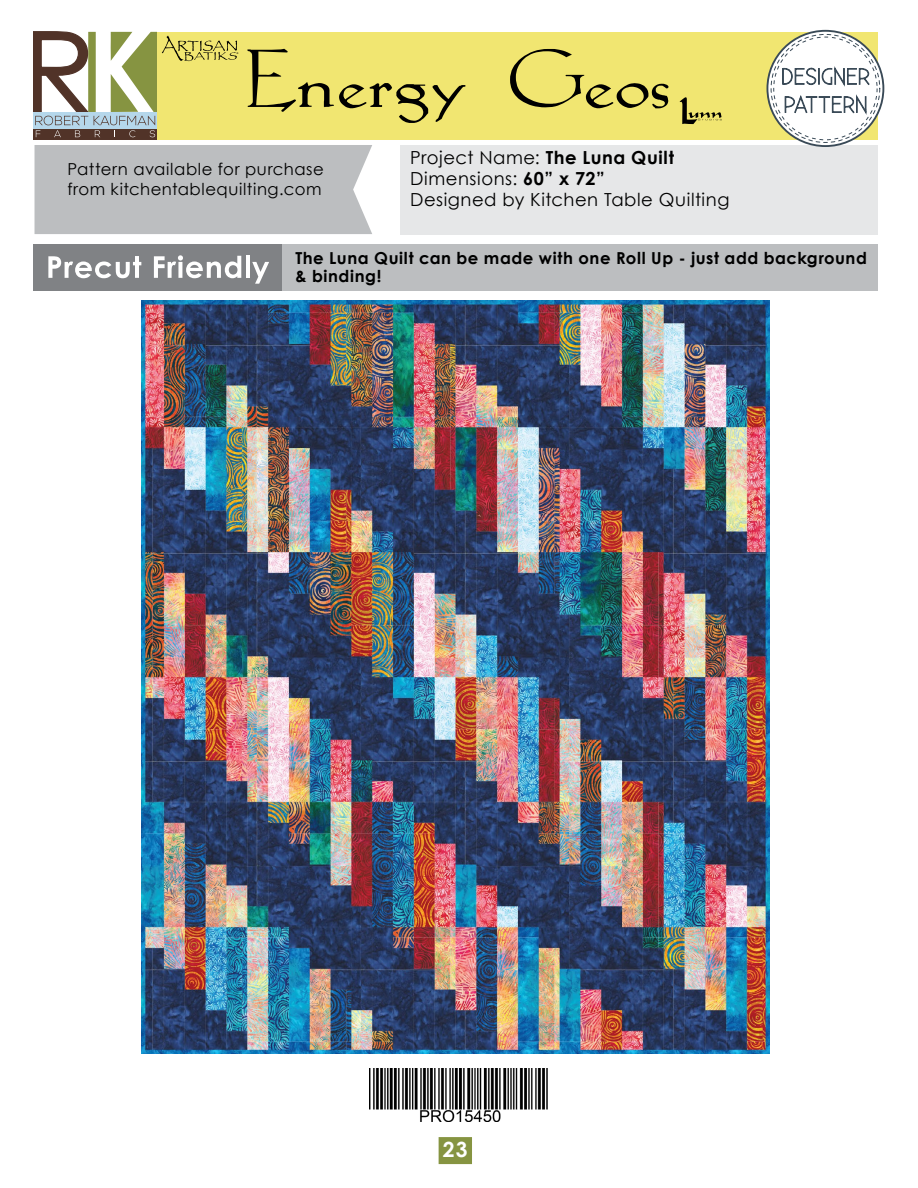
<style>
.page{position:relative;width:918px;height:1188px;background:#fff}
.page>*{position:absolute;margin:0;border:0;box-sizing:border-box;transform-origin:0 0}
.t1{font:700 21px "Century Gothic";color:#fff}
.t2{font:18px/21px "Century Gothic";letter-spacing:.03em;color:#000}
.t3{font:700 16.5px/18px "Century Gothic";letter-spacing:.035em;color:#000}
.t4{font:16.5px/19.8px "Century Gothic";letter-spacing:.03em;color:#000}
.s1{font-weight:700}
</style>
<div class="page">
<div style="left:439px;top:1137px;width:33px;height:27px;background:#869441"></div>
<img style="left:369px;top:1068px;width:179px;height:54px">
<img style="left:141px;top:300px;width:629px;height:754px">
<div style="left:35px;top:145px;width:337px;height:89px;background:#bcbec0"></div>
<div style="left:400px;top:145px;width:478px;height:89px;background:#e6e7e8"></div>
<div style="left:34px;top:245px;width:844px;height:46px;background:#bcbec0"></div>
<div style="left:34px;top:245px;width:248px;height:46px;background:#808285"></div>
<svg style="left:48px;top:256px;width:93px;height:22px"></svg>
<svg style="left:154px;top:255px;width:87px;height:23px"></svg>
<hr style="left:246px;top:256px;width:4px;height:22px;background:#fff">
<svg style="left:252px;top:262px;width:17px;height:22px"></svg>
<div style="left:153px;top:32px;width:725px;height:107px;background:#f1e671"></div>
<svg style="left:767px;top:31px;width:116px;height:115px"></svg>
<div style="left:767px;top:30px;width:117px;height:117px;border:2px solid #3a4a57;border-radius:50%"></div>
<svg style="left:771px;top:34px;width:109px;height:108px"></svg>
<div style="left:774px;top:37px;width:103px;height:103px;background:#fff;border-radius:50%"></div>
<svg style="left:782px;top:66px;width:88px;height:31px"></svg>
<svg style="left:34px;top:32px;width:432px;height:107px"></svg>
<svg style="left:510px;top:49px;width:159px;height:59px"></svg>
<svg style="left:681px;top:99px;width:189px;height:23px"></svg>
<p class="t4" style="left:67px;top:159px;width:258px">Pattern available for purchase from kitchentablequilting.com</p>
<p class="t2" style="left:410px;top:147px;width:321px">Project Name: <span class="s1">The Luna Quilt<br></span>Dimensions: <span class="s1">60” x 72”<br></span>Designed by Kitchen Table Quilting</p>
<p class="t3" style="left:295px;top:249px;width:573px">The Luna Quilt can be made with one Roll Up - just add background &amp; binding!</p>
<p class="t1" style="left:443px;top:1134px;width:26px">23</p>
</div>
